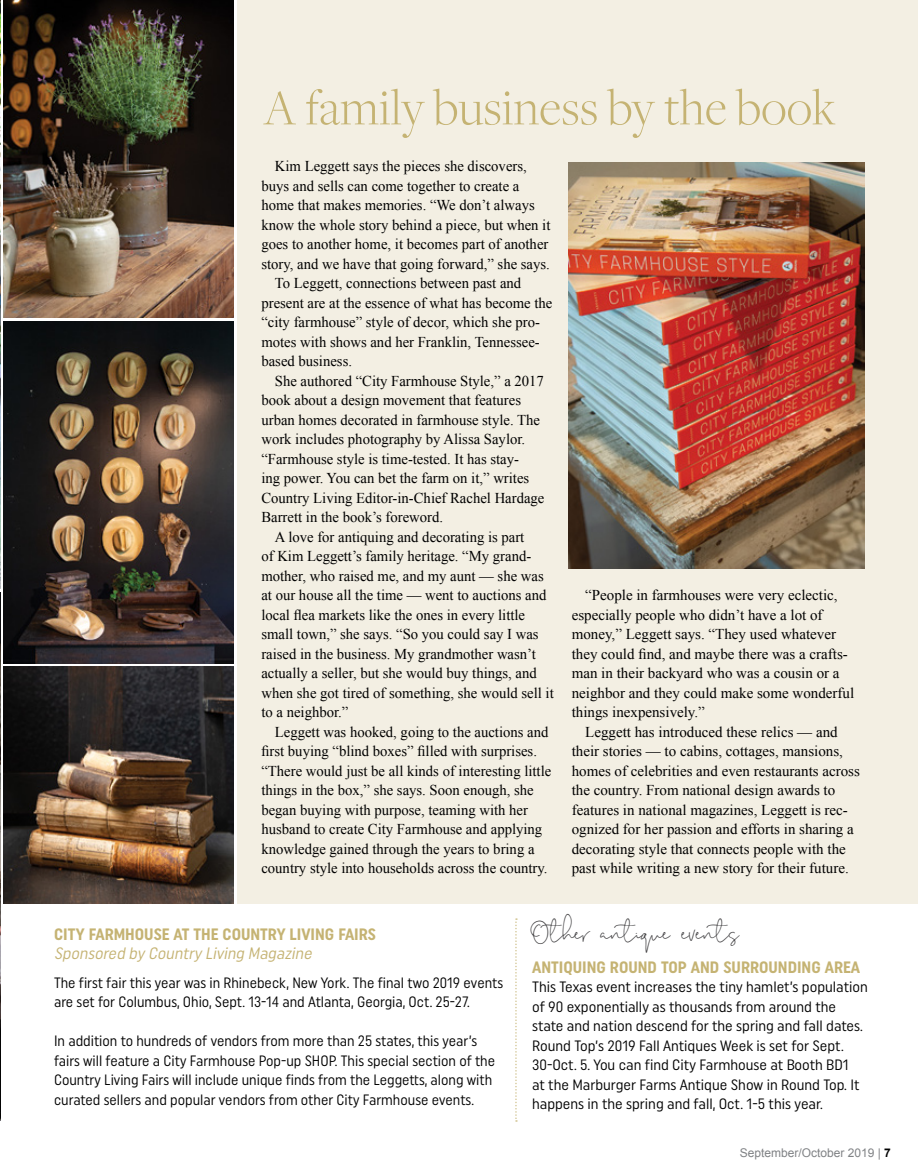
<style>
.page{position:relative;width:918px;height:1175px;background:#fff}
.page>*{position:absolute;margin:0;border:0;box-sizing:border-box;transform-origin:0 0}
.t1{font:300 52.5px "Freight Disp Pro";color:#c5b373}
.t2{font:30px "Melatti";color:#414042}
.t3{font:700 16.5px "Uniform Condensed";color:#c5b373}
.t4{font:italic 16.5px "Uniform Condensed";color:#c5b373}
.t5{font:15px/19.5px "Times New Roman";color:#000}
.t6{font:15px/19.5px "Uniform Condensed";color:#000}
.t7{font:12px "Arial";color:#808285}
.s1{font-weight:700;color:#000}
</style>
<div class="page">
<div style="left:237px;top:0;width:681px;height:903px;background:#f3efe3"></div>
<img style="left:0;top:0;width:1px;height:588px">
<img style="left:4px;top:0;width:229px;height:317px">
<img style="left:4px;top:322px;width:229px;height:341px">
<img style="left:4px;top:667px;width:229px;height:236px">
<svg style="left:515px;top:918px;width:2px;height:203px"></svg>
<hr style="left:0;top:486px;width:1px;height:102px;background:#8c9185">
<img style="left:0;top:592px;width:1px;height:528px">
<img style="left:568px;top:162px;width:296px;height:407px">
<h1 class="t1" style="left:264px;top:74px;width:574px">A family business by the book</h1>
<p class="t5" style="left:275px;top:156px;width:253px">Kim Leggett says the pieces she discovers,</p>
<p class="t5" style="left:261px;top:176px;width:259px">buys and sells can come together to create a</p>
<p class="t5" style="left:261px;top:195px;width:275px">home that makes memories. “We don’t always</p>
<p class="t5" style="left:261px;top:215px;width:291px">know the whole story behind a piece, but when it</p>
<p class="t5" style="left:261px;top:234px;width:289px">goes to another home, it becomes part of another</p>
<p class="t5" style="left:261px;top:254px;width:290px">story, and we have that going forward,” she says.</p>
<p class="t5" style="left:275px;top:273px;width:248px">To Leggett, connections between past and</p>
<p class="t5" style="left:261px;top:293px;width:293px">present are at the essence of what has become the</p>
<p class="t5" style="left:261px;top:312px;width:280px">“city farmhouse” style of decor, which she pro-</p>
<p class="t5" style="left:261px;top:332px;width:280px">motes with shows and her Franklin, Tennessee-</p>
<p class="t5" style="left:261px;top:351px;width:92px">based business.</p>
<p class="t5" style="left:275px;top:371px;width:271px">She authored “City Farmhouse Style,” a 2017</p>
<p class="t5" style="left:261px;top:390px;width:261px">book about a design movement that features</p>
<p class="t5" style="left:261px;top:410px;width:280px">urban homes decorated in farmhouse style. The</p>
<p class="t5" style="left:261px;top:429px;width:265px">work includes photography by Alissa Saylor.</p>
<p class="t5" style="left:261px;top:449px;width:259px">“Farmhouse style is time-tested. It has stay-</p>
<p class="t5" style="left:261px;top:468px;width:269px">ing power. You can bet the farm on it,” writes</p>
<p class="t5" style="left:261px;top:488px;width:285px">Country Living Editor-in-Chief Rachel Hardage</p>
<p class="t5" style="left:261px;top:507px;width:183px">Barrett in the book’s foreword.</p>
<p class="t5" style="left:275px;top:527px;width:251px">A love for antiquing and decorating is part</p>
<p class="t5" style="left:261px;top:546px;width:271px">of Kim Leggett’s family heritage. “My grand-</p>
<p class="t5" style="left:261px;top:566px;width:284px">mother, who raised me, and my aunt — she was</p>
<p class="t5" style="left:261px;top:585px;width:286px">at our house all the time — went to auctions and</p>
<p class="t5" style="left:261px;top:605px;width:265px">local flea markets like the ones in every little</p>
<p class="t5" style="left:261px;top:624px;width:279px">small town,” she says. “So you could say I was</p>
<p class="t5" style="left:261px;top:644px;width:276px">raised in the business. My grandmother wasn’t</p>
<p class="t5" style="left:261px;top:663px;width:277px">actually a seller, but she would buy things, and</p>
<p class="t5" style="left:261px;top:683px;width:294px">when she got tired of something, she would sell it</p>
<p class="t5" style="left:261px;top:702px;width:88px">to a neighbor.”</p>
<p class="t5" style="left:275px;top:722px;width:275px">Leggett was hooked, going to the auctions and</p>
<p class="t5" style="left:261px;top:741px;width:277px">first buying “blind boxes” filled with surprises.</p>
<p class="t5" style="left:261px;top:761px;width:291px">“There would just be all kinds of interesting little</p>
<p class="t5" style="left:261px;top:780px;width:274px">things in the box,” she says. Soon enough, she</p>
<p class="t5" style="left:261px;top:800px;width:268px">began buying with purpose, teaming with her</p>
<p class="t5" style="left:261px;top:819px;width:282px">husband to create City Farmhouse and applying</p>
<p class="t5" style="left:261px;top:839px;width:275px">knowledge gained through the years to bring a</p>
<p class="t5" style="left:261px;top:858px;width:288px">country style into households across the country.</p>
<p class="t5" style="left:572px;top:585px;width:284px;text-indent:14px">“People in farmhouses were very eclectic, especially people who didn’t have a lot of money,” Leggett says. “They used whatever they could find, and maybe there was a crafts&shy;man in their backyard who was a cousin or a neighbor and they could make some wonderful things inexpensively.”</p>
<p class="t5" style="left:572px;top:722px;width:290px;text-indent:14px">Leggett has introduced these relics — and their stories — to cabins, cottages, mansions, homes of celebrities and even restaurants across the country. From national design awards to features in national magazines, Leggett is rec&shy;ognized for her passion and efforts in sharing a decorating style that connects people with the past while writing a new story for their future.</p>
<p class="t3" style="left:54px;top:924px;width:324px">CITY FARMHOUSE AT THE COUNTRY LIVING FAIRS</p>
<p class="t4" style="left:54px;top:943px;width:263px">Sponsored by Country Living Magazine</p>
<p class="t6" style="left:54px;top:972px;width:451px">The first fair this year was in Rhinebeck, New York. The final two 2019 events are set for Columbus, Ohio, Sept. 13-14 and Atlanta, Georgia, Oct. 25-27.</p>
<p class="t6" style="left:54px;top:1031px;width:443px">In addition to hundreds of vendors from more than 25 states, this year’s fairs will feature a City Farmhouse Pop-up SHOP. This special section of the Country Living Fairs will include unique finds from the Leggetts, along with curated sellers and popular vendors from other City Farmhouse events.</p>
<h2 class="t2" style="left:529px;top:911px;width:212px">Other antique events</h2>
<p class="t3" style="left:532px;top:956px;width:330px">ANTIQUING ROUND TOP AND SURROUNDING AREA</p>
<p class="t6" style="left:532px;top:976px;width:337px">This Texas event increases the tiny hamlet’s population of 90 exponentially as thousands from around the state and nation descend for the spring and fall dates.<br>Round Top’s 2019 Fall Antiques Week is set for Sept.<br>30-Oct. 5. You can find City Farmhouse at Booth BD1<br>at the Marburger Farms Antique Show in Round Top. It happens in the spring and fall, Oct. 1-5 this year.</p>
<p class="t7" style="left:740px;top:1144px;width:153px">September/October 2019 | <span class="s1">7</span></p>
</div>
